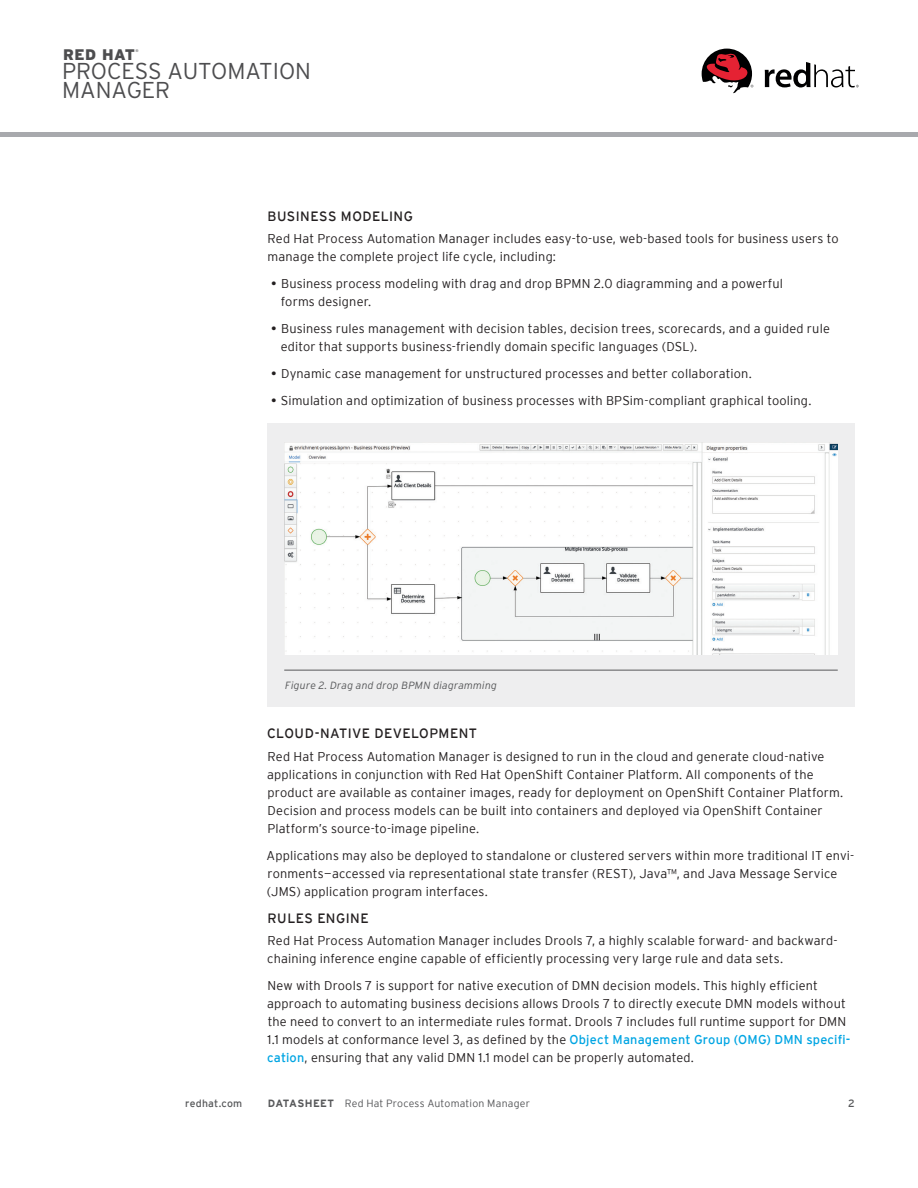
<style>
.page{position:relative;width:918px;height:1188px;background:#fff}
.page>*{position:absolute;margin:0;border:0;box-sizing:border-box;transform-origin:0 0}
.t1{font:300 22.95px/19.2px "Interstate";color:#4d4d4f}
.t2{font:900 15.3px "Interstate";letter-spacing:.03em;color:#4d4d4f}
.Main_-_Subhead_2{font:13.5px "Interstate";letter-spacing:.03em;color:#231f20}
.Main_-_Body{font:300 12.75px/18px "Interstate";letter-spacing:.01em;color:#231f20}
.t3{font:300 10.5px "Interstate";letter-spacing:.02em;color:#57585a}
.Main_-_Image_Caption{font:italic 300 10.5px "Interstate";letter-spacing:.02em;color:#57585a}
.t4{font:10.5px "Interstate";letter-spacing:.02em;color:#57585a}
.t5{font:3.9px "Interstate";color:#4d4d4f}
.s1{font-weight:400}
.s2{font-weight:400;color:#00a5e3}
.s3{font-weight:700}
</style>
<div class="page">
<div style="left:267px;top:423px;width:588px;height:283px;background:#eeeeef"></div>
<hr style="left:284px;top:670px;width:554px;height:1px;background:#57585a">
<img style="left:284px;top:442px;width:554px;height:213px">
<svg style="left:765px;top:62px;width:94px;height:25px"></svg>
<svg style="left:702px;top:49px;width:51px;height:45px"></svg>
<hr style="left:0;top:133px;width:918px;height:4px;background:#a8a9ad">
<p class="t2" style="left:63px;top:46px;width:74px">RED HAT</p>
<p class="t5" style="left:136px;top:48px;width:5px">®</p>
<h1 class="t1" style="left:62px;top:61px;width:250px">PROCESS AUTOMATION<br>MANAGER</h1>
<p class="Main_-_Subhead_2" style="left:268px;top:208px;width:147px">BUSINESS MODELING</p>
<p class="Main_-_Body" style="left:268px;top:229px;width:573px">Red Hat Process Automation Manager includes easy-to-use, web-based tools for business users to manage the complete project life cycle, including:</p>
<p class="Main_-_Body" style="left:281px;top:274px;width:504px;text-indent:-10px"><span class="s1">•</span> Business process modeling with drag and drop BPMN 2.0 diagramming and a powerful forms designer.</p>
<p class="Main_-_Body" style="left:281px;top:319px;width:551px;text-indent:-10px"><span class="s1">•</span> Business rules management with decision tables, decision trees, scorecards, and a guided rule editor that supports business-friendly domain specific languages (DSL).</p>
<p class="Main_-_Body" style="left:271px;top:364px;width:482px"><span class="s1">•</span> Dynamic case management for unstructured processes and better collaboration.</p>
<p class="Main_-_Body" style="left:271px;top:391px;width:542px"><span class="s1">•</span> Simulation and optimization of business processes with BPSim-compliant graphical tooling.</p>
<p class="Main_-_Image_Caption" style="left:285px;top:679px;width:213px">Figure 2. Drag and drop BPMN diagramming</p>
<p class="Main_-_Subhead_2" style="left:267px;top:726px;width:211px">CLOUD-NATIVE DEVELOPMENT</p>
<p class="Main_-_Body" style="left:267px;top:747px;width:578px">Red Hat Process Automation Manager is designed to run in the cloud and generate cloud-native applications in conjunction with Red Hat OpenShift Container Platform. All components of the product are available as container images, ready for deployment on OpenShift Container Platform.<br>Decision and process models can be built into containers and deployed via OpenShift Container Platform’s source-to-image pipeline.</p>
<p class="Main_-_Body" style="left:267px;top:846px;width:589px">Applications may also be deployed to standalone or clustered servers within more traditional IT envi&shy;ronments—accessed via representational state transfer (REST), Java™, and Java Message Service (JMS) application program interfaces.</p>
<p class="Main_-_Subhead_2" style="left:268px;top:910px;width:103px">RULES ENGINE</p>
<p class="Main_-_Body" style="left:267px;top:931px;width:572px">Red Hat Process Automation Manager includes Drools 7, a highly scalable forward- and backward&shy;chaining inference engine capable of efficiently processing very large rule and data sets.</p>
<p class="Main_-_Body" style="left:267px;top:976px;width:585px">New with Drools 7 is support for native execution of DMN decision models. This highly efficient approach to automating business decisions allows Drools 7 to directly execute DMN models without the need to convert to an intermediate rules format. Drools 7 includes full runtime support for DMN 1.1 models at conformance level 3, as defined by the <span class="s2">Object Management Group (OMG) DMN specifi&shy;cation</span>, ensuring that any valid DMN 1.1 model can be properly automated.</p>
<p class="t4" style="left:185px;top:1097px;width:59px">redhat.com</p>
<p class="t3" style="left:268px;top:1097px;width:264px"><span class="s3">DATASHEET</span> Red Hat Process Automation Manager</p>
<p class="t4" style="left:848px;top:1097px;width:8px">2</p>
</div>
